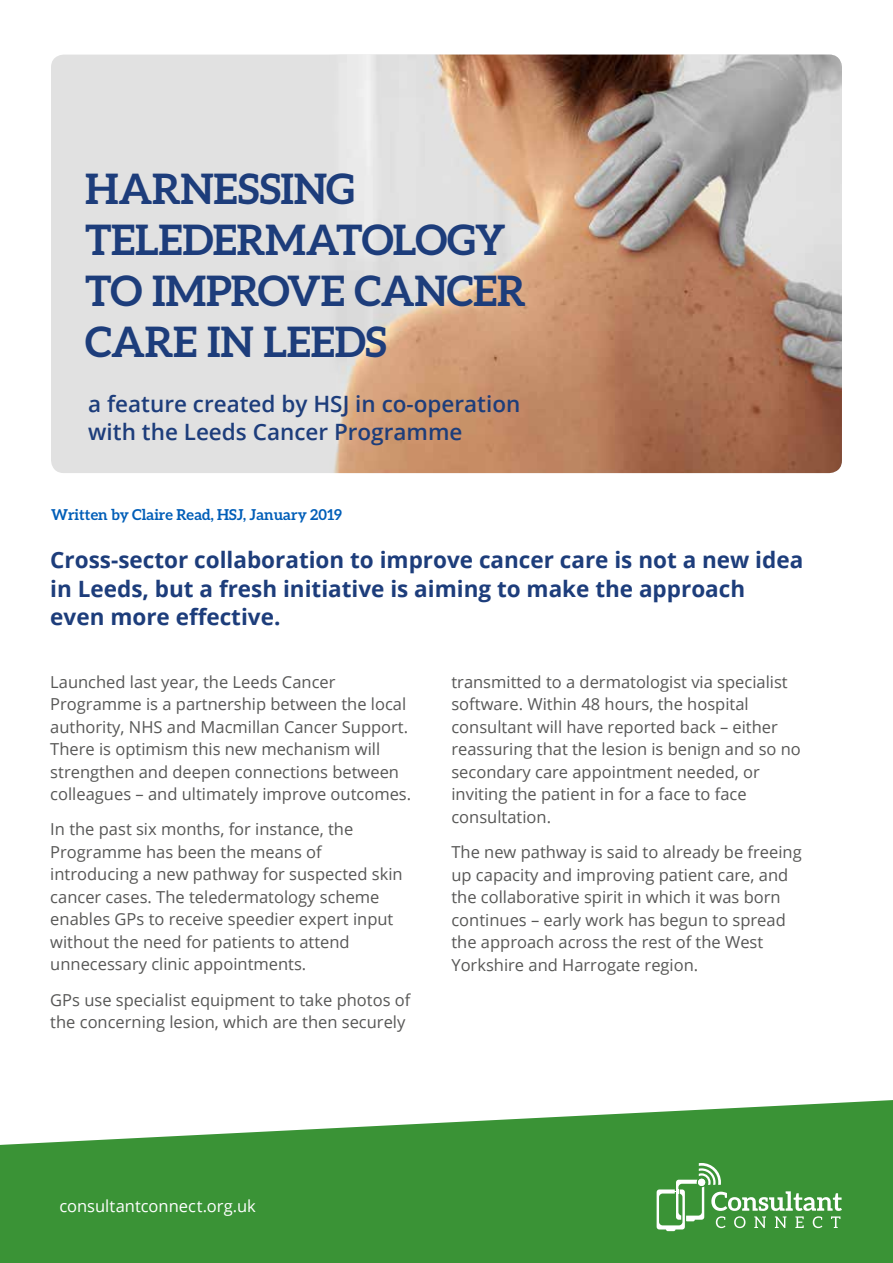
<style>
.page{position:relative;width:893px;height:1263px;background:#fff}
.page>*{position:absolute;margin:0;border:0;box-sizing:border-box;transform-origin:0 0}
.t1{font:700 42px/51px "Aleo";letter-spacing:-.01em;color:#1d3d7b}
.t2{font:700 22.5px/28.5px "Open Sans";color:#1d3d7b}
.t3{font:600 22.5px/28.5px "Open Sans";color:#1d3d7b}
.t4{font:16.5px/22.5px "Open Sans";color:#575756}
.t5{font:16.5px "Open Sans";color:#fff}
.t6{font:700 15px "Aleo";color:#005eb8}
</style>
<div class="page">
<svg style="left:0;top:1100px;width:893px;height:163px;background:#57a354"></svg>
<svg style="left:657px;top:1163px;width:185px;height:68px;background:#5ca559"></svg>
<div style="left:51px;top:55px;width:791px;height:418px;background:#e1e1e1;border-radius:13px"></div>
<img style="left:334px;top:55px;width:508px;height:418px">
<h1 class="t1" style="left:85px;top:163px;width:442px">HARNESSING<br>TELEDERMATOLOGY<br>TO IMPROVE CANCER<br>CARE IN LEEDS</h1>
<h2 class="t3" style="left:88px;top:389px;width:434px">a feature created by HSJ in co-operation with the Leeds Cancer Programme</h2>
<p class="t6" style="left:51px;top:506px;width:293px">Written by Claire Read, HSJ, January 2019</p>
<h2 class="t2" style="left:50px;top:545px;width:754px">Cross-sector collaboration to improve cancer care is not a new idea in Leeds, but a fresh initiative is aiming to make the approach even more effective.</h2>
<p class="t4" style="left:50px;top:670px;width:362px">Launched last year, the Leeds Cancer Programme is a partnership between the local authority, NHS and Macmillan Cancer Support.<br>There is optimism this new mechanism will strengthen and deepen connections between colleagues – and ultimately improve outcomes.</p>
<p class="t4" style="left:50px;top:818px;width:354px">In the past six months, for instance, the Programme has been the means of introducing a new pathway for suspected skin cancer cases. The teledermatology scheme enables GPs to receive speedier expert input without the need for patients to attend unnecessary clinic appointments.</p>
<p class="t4" style="left:50px;top:988px;width:362px">GPs use specialist equipment to take photos of the concerning lesion, which are then securely</p>
<p class="t4" style="left:451px;top:670px;width:351px">transmitted to a dermatologist via specialist software. Within 48 hours, the hospital consultant will have reported back – either reassuring that the lesion is benign and so no secondary care appointment needed, or inviting the patient in for a face to face consultation.</p>
<p class="t4" style="left:451px;top:840px;width:352px">The new pathway is said to already be freeing up capacity and improving patient care, and the collaborative spirit in which it was born continues – early work has begun to spread the approach across the rest of the West Yorkshire and Harrogate region.</p>
<p class="t5" style="left:60px;top:1195px;width:198px">consultantconnect.org.uk</p>
</div>
